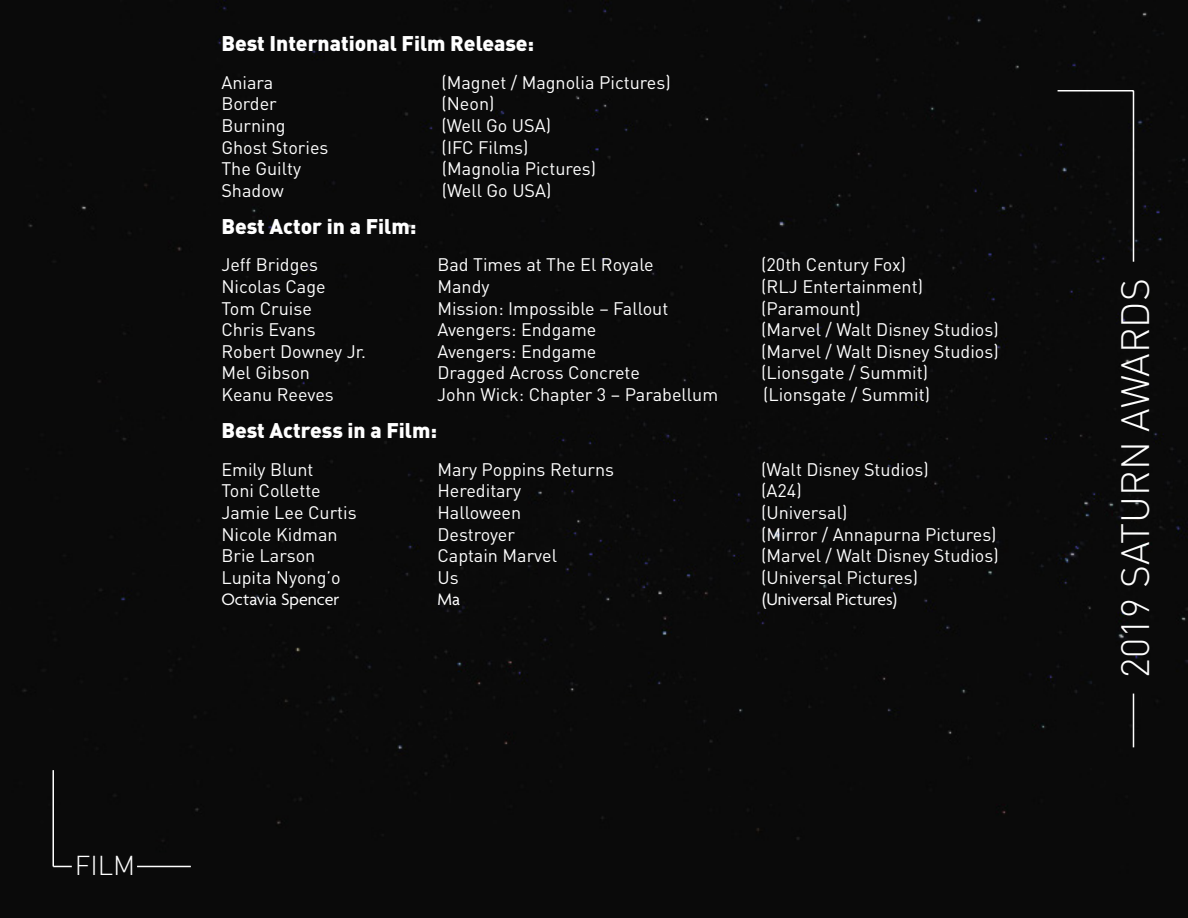
<style>
.page{position:relative;width:1188px;height:918px;background:#0a0a0a}
.page>*{position:absolute;margin:0;border:0;box-sizing:border-box;transform-origin:0 0}
.t1{font:300 39px "DIN Pro";color:#fff}
.t2{font:300 27px "DIN Pro";color:#fff}
.t3{font:900 21px "DIN Pro";color:#fff}
.t4{font:18px "DIN Pro";color:#fff}
.t5{font:18px "Agenda";color:#fff}
</style>
<div class="page">
<hr style="left:1133px;top:694px;width:1px;height:53px;background:#fff">
<hr style="left:1133px;top:91px;width:1px;height:171px;background:#fff">
<hr style="left:1058px;top:90px;width:75px;height:2px;background:#fff">
<hr style="left:52px;top:770px;width:2px;height:96px;background:#fff">
<svg style="left:53px;top:866px;width:19px;height:1px"></svg>
<hr style="left:137px;top:866px;width:54px;height:1px;background:#fff">
<p class="t3" style="left:221px;top:30px;width:314px">Best International Film Release:</p>
<p class="t4" style="left:221px;top:70px;width:54px">Aniara</p>
<p class="t4" style="left:441px;top:70px;width:231px">(Magnet / Magnolia Pictures)</p>
<p class="t4" style="left:221px;top:92px;width:57px">Border</p>
<p class="t4" style="left:441px;top:92px;width:55px">(Neon)</p>
<p class="t4" style="left:221px;top:113px;width:66px">Burning</p>
<p class="t4" style="left:441px;top:113px;width:111px">(Well Go USA)</p>
<p class="t4" style="left:221px;top:135px;width:109px">Ghost Stories</p>
<p class="t4" style="left:442px;top:135px;width:88px">(IFC Films)</p>
<p class="t4" style="left:221px;top:156px;width:81px">The Guilty</p>
<p class="t4" style="left:442px;top:156px;width:156px">(Magnolia Pictures)</p>
<p class="t4" style="left:221px;top:178px;width:64px">Shadow</p>
<p class="t4" style="left:442px;top:178px;width:111px">(Well Go USA)</p>
<p class="t3" style="left:221px;top:212px;width:197px">Best Actor in a Film:</p>
<p class="t4" style="left:221px;top:253px;width:98px">Jeff Bridges</p>
<p class="t4" style="left:437px;top:253px;width:218px">Bad Times at The El Royale</p>
<p class="t4" style="left:761px;top:253px;width:146px">(20th Century Fox)</p>
<p class="t4" style="left:221px;top:274px;width:106px">Nicolas Cage</p>
<p class="t4" style="left:437px;top:274px;width:54px">Mandy</p>
<p class="t4" style="left:761px;top:274px;width:163px">(RLJ Entertainment)</p>
<p class="t4" style="left:221px;top:296px;width:92px">Tom Cruise</p>
<p class="t4" style="left:437px;top:296px;width:233px">Mission: Impossible – Fallout</p>
<p class="t4" style="left:761px;top:296px;width:101px">(Paramount)</p>
<p class="t4" style="left:221px;top:318px;width:96px">Chris Evans</p>
<p class="t4" style="left:437px;top:318px;width:161px">Avengers: Endgame</p>
<p class="t4" style="left:761px;top:318px;width:239px">(Marvel / Walt Disney Studios)</p>
<p class="t4" style="left:221px;top:339px;width:146px">Robert Downey Jr.</p>
<p class="t4" style="left:437px;top:339px;width:161px">Avengers: Endgame</p>
<p class="t4" style="left:761px;top:339px;width:239px">(Marvel / Walt Disney Studios)</p>
<p class="t4" style="left:221px;top:361px;width:90px">Mel Gibson</p>
<p class="t4" style="left:437px;top:361px;width:204px">Dragged Across Concrete</p>
<p class="t4" style="left:761px;top:361px;width:169px">(Lionsgate / Summit)</p>
<p class="t4" style="left:221px;top:382px;width:114px">Keanu Reeves</p>
<p class="t4" style="left:437px;top:382px;width:283px">John Wick: Chapter 3 – Parabellum</p>
<p class="t4" style="left:763px;top:382px;width:169px">(Lionsgate / Summit)</p>
<p class="t3" style="left:221px;top:417px;width:217px">Best Actress in a Film:</p>
<p class="t4" style="left:221px;top:457px;width:94px">Emily Blunt</p>
<p class="t4" style="left:437px;top:457px;width:178px">Mary Poppins Returns</p>
<p class="t4" style="left:761px;top:457px;width:169px">(Walt Disney Studios)</p>
<p class="t4" style="left:221px;top:479px;width:101px">Toni Collette</p>
<p class="t4" style="left:437px;top:479px;width:85px">Hereditary</p>
<p class="t4" style="left:761px;top:479px;width:42px">(A24)</p>
<p class="t4" style="left:221px;top:500px;width:137px">Jamie Lee Curtis</p>
<p class="t4" style="left:437px;top:500px;width:85px">Halloween</p>
<p class="t4" style="left:761px;top:500px;width:88px">(Universal)</p>
<p class="t4" style="left:221px;top:522px;width:118px">Nicole Kidman</p>
<p class="t4" style="left:437px;top:522px;width:79px">Destroyer</p>
<p class="t4" style="left:761px;top:522px;width:237px">(Mirror / Annapurna Pictures)</p>
<p class="t4" style="left:221px;top:543px;width:95px">Brie Larson</p>
<p class="t4" style="left:437px;top:543px;width:121px">Captain Marvel</p>
<p class="t4" style="left:761px;top:543px;width:239px">(Marvel / Walt Disney Studios)</p>
<p class="t4" style="left:221px;top:565px;width:121px">Lupita Nyong’o</p>
<p class="t4" style="left:437px;top:565px;width:23px">Us</p>
<p class="t4" style="left:761px;top:565px;width:158px">(Universal Pictures)</p>
<p class="t5" style="left:221px;top:590px;width:119px">Octavia Spencer</p>
<p class="t5" style="left:437px;top:590px;width:24px">Ma</p>
<p class="t5" style="left:762px;top:590px;width:136px">(Universal Pictures)</p>
<h2 class="t2" style="left:75px;top:846px;width:62px">FILM</h2>
<h1 class="t1" style="left:1109px;top:678px;width:401px;rotate:-90deg">2019 SATURN AWARDS</h1>
</div>
